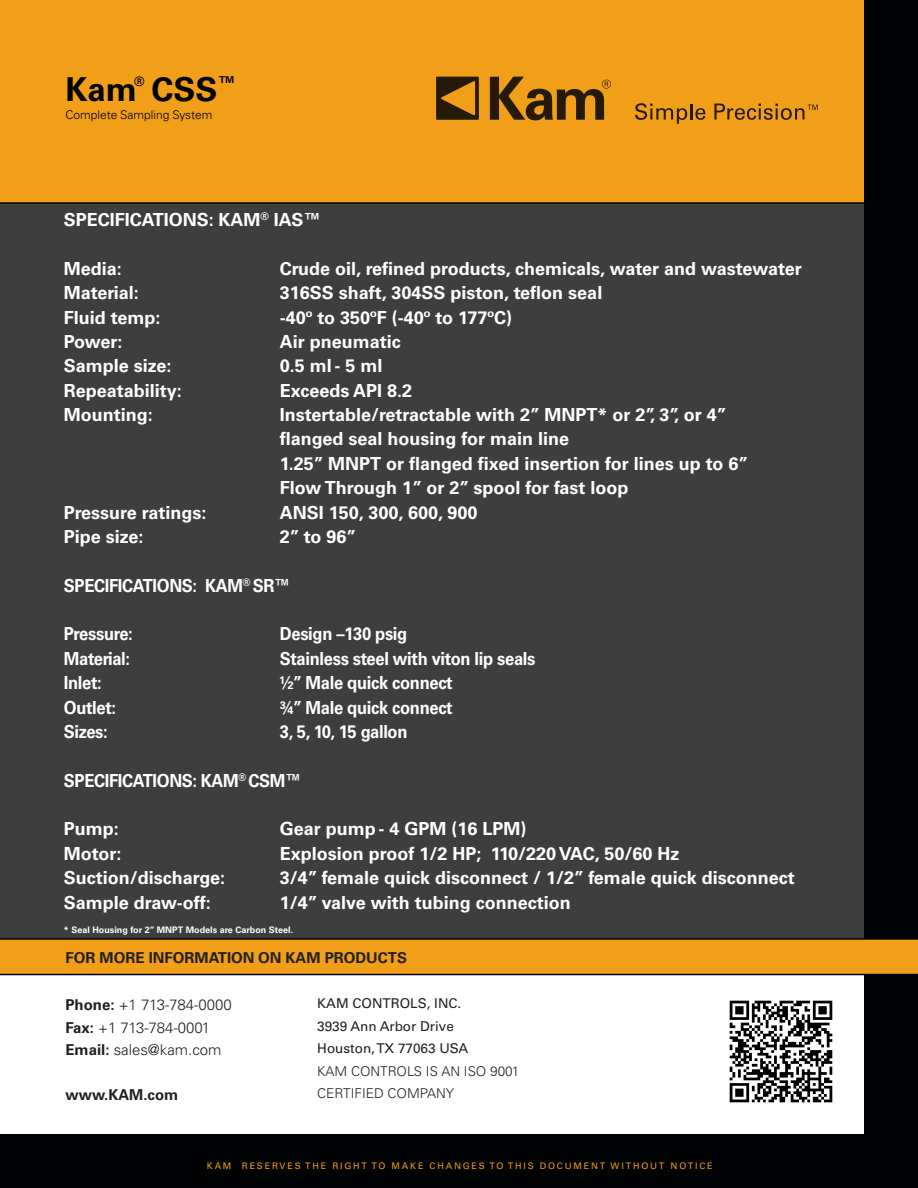
<style>
.page{position:relative;width:918px;height:1188px;background:#fff}
.page>*{position:absolute;margin:0;border:0;box-sizing:border-box;transform-origin:0 0}
.t1{font:700 33px "Univers LT Pro 65";color:#000}
.t2{font:700 18px "Univers LT Pro 65";color:#fff}
.t3{font:700 18px "Univers LT Pro 65";letter-spacing:-.02em;color:#fff;scale:.92 1}
.t4{font:700 18px "Univers LT Pro 65";color:#fff;scale:.92 1}
.t5{font:300 15px "Univers LT Pro 45";color:#231f20}
.t6{font:700 15px "Univers LT Pro 65";color:#231f20}
.t7{font:13.5px "Univers LT Pro 55 Roman";color:#231f20}
.t8{font:300 13.5px "Univers LT Pro 45";color:#231f20}
.t9{font:700 13.05px "Univers LT Pro 65";color:#000}
.t10{font:300 12px "Univers LT Pro 45";color:#000}
.t11{font:9px "Univers LT Pro 55 Roman";letter-spacing:.2em;color:#f19e19}
.t12{font:700 9px "Univers LT Pro 65";color:#fff}
.s1{font-family:"Univers LT Pro 65";font-weight:700}
</style>
<div class="page">
<div style="left:0;top:0;width:864px;height:203px;background:#f19e19"></div>
<div style="left:0;top:203px;width:864px;height:749px;background:#3e3e3f"></div>
<div style="left:864px;top:0;width:54px;height:1176px;background:#010203"></div>
<div style="left:0;top:1134px;width:918px;height:54px;background:#010203"></div>
<div style="left:0;top:940px;width:918px;height:34px;background:#f19e19"></div>
<hr style="left:0;top:974px;width:918px;height:1px;background:#010203">
<hr style="left:0;top:938px;width:918px;height:2px;background:#010203">
<svg style="left:436px;top:77px;width:43px;height:43px"></svg>
<svg style="left:490px;top:77px;width:121px;height:43px"></svg>
<svg style="left:635px;top:103px;width:71px;height:21px"></svg>
<svg style="left:714px;top:104px;width:104px;height:16px"></svg>
<hr style="left:0;top:202px;width:864px;height:2px;background:#010203">
<img style="left:730px;top:1000px;width:102px;height:103px">
<p class="t1" style="left:65px;top:69px;width:173px">Kam CSS<sup>™</sup></p>
<p class="t10" style="left:65px;top:107px;width:149px">Complete Sampling System</p>
<p class="t9" style="left:134px;top:74px;width:12px">®</p>
<p class="t2" style="left:64px;top:209px;width:259px">SPECIFICATIONS: KAM<sup>®</sup> IAS™</p>
<p class="t2" style="left:64px;top:258px;width:60px">Media:</p>
<p class="t2" style="left:280px;top:258px;width:523px">Crude oil, refined products, chemicals, water and wastewater</p>
<p class="t2" style="left:64px;top:282px;width:76px">Material:</p>
<p class="t2" style="left:280px;top:282px;width:324px">316SS shaft, 304SS piston, teflon seal</p>
<p class="t2" style="left:64px;top:307px;width:98px">Fluid temp:</p>
<p class="t2" style="left:280px;top:307px;width:234px">-40º to 350ºF (-40º to 177ºC)</p>
<p class="t2" style="left:64px;top:331px;width:60px">Power:</p>
<p class="t2" style="left:280px;top:331px;width:123px">Air pneumatic</p>
<p class="t2" style="left:64px;top:355px;width:109px">Sample size:</p>
<p class="t2" style="left:280px;top:355px;width:104px">0.5 ml - 5 ml</p>
<p class="t2" style="left:64px;top:380px;width:120px">Repeatability:</p>
<p class="t2" style="left:280px;top:380px;width:134px">Exceeds API 8.2</p>
<p class="t2" style="left:64px;top:404px;width:91px">Mounting:</p>
<p class="t2" style="left:280px;top:404px;width:448px">Instertable/retractable with 2” MNPT* or 2”, 3”, or 4”</p>
<p class="t2" style="left:280px;top:428px;width:291px">flanged seal housing for main line</p>
<p class="t2" style="left:280px;top:453px;width:470px">1.25” MNPT or flanged fixed insertion for lines up to 6”</p>
<p class="t2" style="left:280px;top:477px;width:350px">Flow Through 1” or 2” spool for fast loop</p>
<p class="t2" style="left:64px;top:502px;width:144px">Pressure ratings:</p>
<p class="t2" style="left:280px;top:502px;width:199px">ANSI 150, 300, 600, 900</p>
<p class="t2" style="left:64px;top:526px;width:81px">Pipe size:</p>
<p class="t2" style="left:280px;top:526px;width:78px">2” to 96”</p>
<p class="t3" style="left:64px;top:575px;width:248px">SPECIFICATIONS: KAM<sup>®</sup> SR™</p>
<p class="t3" style="left:64px;top:623px;width:77px">Pressure:</p>
<p class="t3" style="left:280px;top:623px;width:140px">Design –130 psig</p>
<p class="t3" style="left:64px;top:648px;width:74px">Material:</p>
<p class="t3" style="left:280px;top:648px;width:279px">Stainless steel with viton lip seals</p>
<p class="t4" style="left:64px;top:672px;width:43px">Inlet:</p>
<p class="t3" style="left:280px;top:672px;width:189px">½” Male quick connect</p>
<p class="t4" style="left:64px;top:697px;width:58px">Outlet:</p>
<p class="t3" style="left:280px;top:697px;width:189px">¾” Male quick connect</p>
<p class="t4" style="left:64px;top:721px;width:49px">Sizes:</p>
<p class="t3" style="left:280px;top:721px;width:140px">3, 5, 10, 15 gallon</p>
<p class="t3" style="left:64px;top:770px;width:260px">SPECIFICATIONS: KAM<sup>®</sup> CSM™</p>
<p class="t2" style="left:64px;top:818px;width:56px">Pump:</p>
<p class="t2" style="left:280px;top:818px;width:248px">Gear pump - 4 GPM (16 LPM)</p>
<p class="t2" style="left:64px;top:843px;width:59px">Motor:</p>
<p class="t2" style="left:280px;top:843px;width:401px">Explosion proof 1/2 HP; 110/220 VAC, 50/60 Hz</p>
<p class="t2" style="left:64px;top:867px;width:163px">Suction/discharge:</p>
<p class="t2" style="left:280px;top:867px;width:516px">3/4” female quick disconnect / 1/2” female quick disconnect</p>
<p class="t2" style="left:64px;top:892px;width:149px">Sample draw-off:</p>
<p class="t2" style="left:280px;top:892px;width:292px">1/4” valve with tubing connection</p>
<p class="t12" style="left:64px;top:924px;width:231px">* Seal Housing for 2” MNPT Models are Carbon Steel.</p>
<p class="t6" style="left:65px;top:949px;width:343px">FOR MORE INFORMATION ON KAM PRODUCTS</p>
<p class="t5" style="left:65px;top:996px;width:168px"><span class="s1">Phone:</span> +1 713-784-0000</p>
<p class="t5" style="left:65px;top:1018px;width:146px"><span class="s1">Fax:</span> +1 713-784-0001</p>
<p class="t5" style="left:65px;top:1041px;width:158px"><span class="s1">Email:</span> sales@kam.com</p>
<p class="t6" style="left:65px;top:1086px;width:114px">www.KAM.com</p>
<p class="t7" style="left:317px;top:995px;width:146px">KAM CONTROLS, INC.</p>
<p class="t7" style="left:317px;top:1018px;width:138px">3939 Ann Arbor Drive</p>
<p class="t7" style="left:317px;top:1040px;width:153px">Houston, TX 77063 USA</p>
<p class="t8" style="left:317px;top:1063px;width:203px">KAM CONTROLS IS AN ISO 9001</p>
<p class="t8" style="left:317px;top:1085px;width:138px">CERTIFIED COMPANY</p>
<p class="t11" style="left:207px;top:1160px;width:507px">KAM RESERVES THE RIGHT TO MAKE CHANGES TO THIS DOCUMENT WITHOUT NOTICE</p>
</div>
